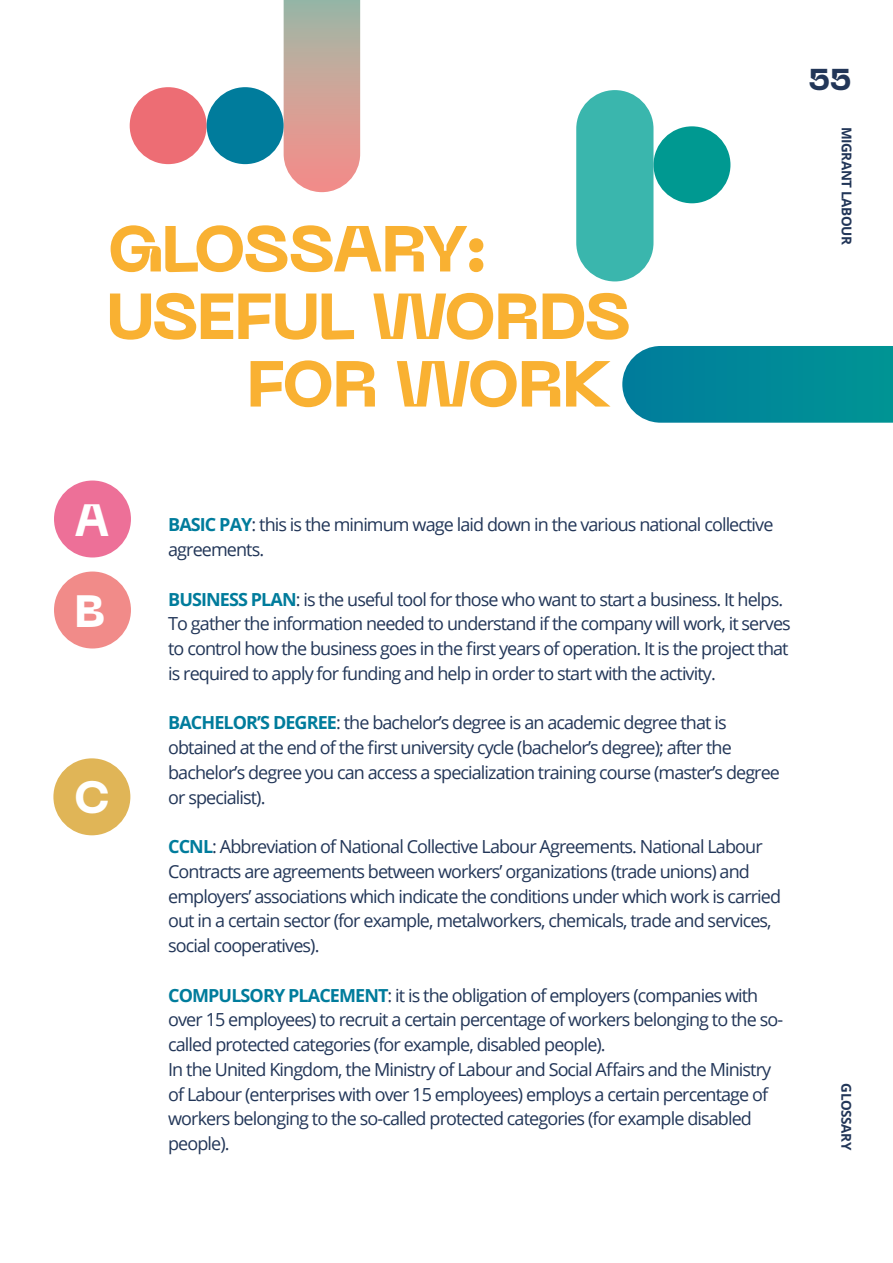
<style>
.page{position:relative;width:893px;height:1263px;background:#fff}
.page>*{position:absolute;margin:0;border:0;box-sizing:border-box;transform-origin:0 0}
.t1{font:800 64.5px "Neue Machina";letter-spacing:-.03em;color:#f9b132}
.t2{font:800 45px/91.1px "Neue Machina";color:#fff}
.t3{font:800 30px "Neue Machina";color:#223658}
.t4{font:18px/24.8px "Open Sans";letter-spacing:-.05em;color:#223658}
.t5{font:700 13.5px "Open Sans";letter-spacing:-.03em;color:#223658}
.s1{font-weight:700;color:#007c9c}
</style>
<div class="page">
<svg style="left:284px;top:0;width:76px;height:192px;background:#cda69c"></svg>
<svg style="left:622px;top:346px;width:271px;height:77px;background:#098c9b"></svg>
<div style="left:576px;top:90px;width:77px;height:191px;background:#3ab6ad;border-radius:39px"></div>
<div style="left:130px;top:87px;width:77px;height:77px;background:#ed6d74;border-radius:50%"></div>
<div style="left:207px;top:87px;width:77px;height:77px;background:#007c9c;border-radius:50%"></div>
<div style="left:653px;top:126px;width:77px;height:77px;background:#009991;border-radius:50%"></div>
<div style="left:54px;top:480px;width:77px;height:77px;background:#ed7098;border-radius:50%"></div>
<div style="left:54px;top:571px;width:77px;height:77px;background:#f18b89;border-radius:50%"></div>
<div style="left:53px;top:758px;width:77px;height:77px;background:#e0b557;border-radius:50%"></div>
<h1 class="t1" style="left:107px;top:207px;width:382px">GLOSSARY:</h1>
<h1 class="t1" style="left:107px;top:274px;width:525px">USEFUL WORDS</h1>
<h1 class="t1" style="left:247px;top:342px;width:367px">FOR WORK</h1>
<h3 class="t3" style="left:808px;top:60px;width:45px">55</h3>
<p class="t5" style="left:856px;top:127px;width:120px;rotate:90deg">MIGRANT LABOUR</p>
<h2 class="t2" style="left:74px;top:476px;width:36px">A<br>B</h2>
<h2 class="t2" style="left:74px;top:753px;width:38px">C</h2>
<p class="t4" style="left:168px;top:512px;width:607px"><span class="s1">BASIC PAY</span>: this is the minimum wage laid down in the various national collective agreements.</p>
<p class="t4" style="left:168px;top:586px;width:624px"><span class="s1">BUSINESS PLAN</span>: is the useful tool for those who want to start a business. It helps.<br>To gather the information needed to understand if the company will work, it serves to control how the business goes in the first years of operation. It is the project that is required to apply for funding and help in order to start with the activity.</p>
<p class="t4" style="left:168px;top:710px;width:613px"><span class="s1">BACHELOR’S DEGREE</span>: the bachelor’s degree is an academic degree that is obtained at the end of the first university cycle (bachelor’s degree); after the bachelor’s degree you can access a specialization training course (master’s degree or specialist).</p>
<p class="t4" style="left:168px;top:834px;width:614px"><span class="s1">CCNL</span>: Abbreviation of National Collective Labour Agreements. National Labour Contracts are agreements between workers’ organizations (trade unions) and employers’ associations which indicate the conditions under which work is carried out in a certain sector (for example, metalworkers, chemicals, trade and services, social cooperatives).</p>
<p class="t4" style="left:168px;top:982px;width:616px"><span class="s1">COMPULSORY PLACEMENT</span>: it is the obligation of employers (companies with over 15 employees) to recruit a certain percentage of workers belonging to the so&shy;called protected categories (for example, disabled people).<br>In the United Kingdom, the Ministry of Labour and Social Affairs and the Ministry of Labour (enterprises with over 15 employees) employs a certain percentage of workers belonging to the so-called protected categories (for example disabled people).</p>
<p class="t5" style="left:855px;top:1083px;width:68px;rotate:90deg">GLOSSARY</p>
</div>
